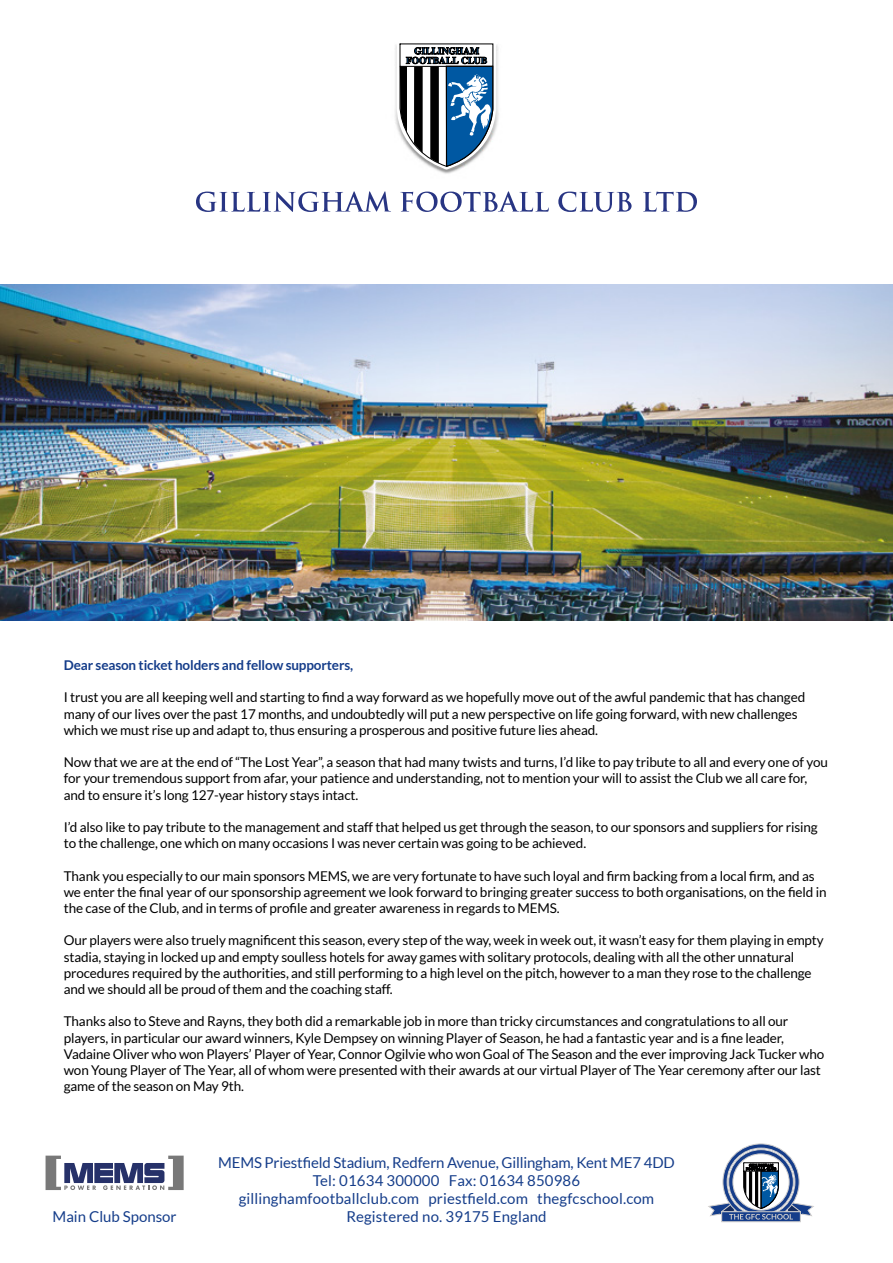
<style>
.page{position:relative;width:893px;height:1263px;background:#fff}
.page>*{position:absolute;margin:0;border:0;box-sizing:border-box;transform-origin:0 0}
.t1{font:15px/18px "Lato";letter-spacing:.01em;color:#153d8a;text-align:center}
.t2{font:13.5px/16.2px "Lato";letter-spacing:-.01em;color:#000}
.t3{font:700 13.5px "Lato";letter-spacing:-.01em;color:#153d8a}
</style>
<div class="page">
<svg style="left:397px;top:43px;width:99px;height:127px"></svg>
<svg style="left:46px;top:1155px;width:138px;height:35px"></svg>
<svg style="left:196px;top:191px;width:501px;height:21px"></svg>
<svg style="left:708px;top:1143px;width:106px;height:79px"></svg>
<img style="left:0;top:285px;width:893px;height:336px">
<p class="t3" style="left:64px;top:657px;width:291px">Dear season ticket holders and fellow supporters,</p>
<p class="t2" style="left:64px;top:689px;width:743px">I trust you are all keeping well and starting to find a way forward as we hopefully move out of the awful pandemic that has changed many of our lives over the past 17 months, and undoubtedly will put a new perspective on life going forward, with new challenges which we must rise up and adapt to, thus ensuring a prosperous and positive future lies ahead.</p>
<p class="t2" style="left:64px;top:754px;width:766px">Now that we are at the end of “The Lost Year”, a season that had many twists and turns, I’d like to pay tribute to all and every one of you for your tremendous support from afar, your patience and understanding, not to mention your will to assist the Club we all care for, and to ensure it’s long 127-year history stays intact.</p>
<p class="t2" style="left:64px;top:819px;width:756px">I’d also like to pay tribute to the management and staff that helped us get through the season, to our sponsors and suppliers for rising to the challenge, one which on many occasions I was never certain was going to be achieved.</p>
<p class="t2" style="left:64px;top:867px;width:764px">Thank you especially to our main sponsors MEMS, we are very fortunate to have such loyal and firm backing from a local firm, and as we enter the final year of our sponsorship agreement we look forward to bringing greater success to both organisations, on the field in the case of the Club, and in terms of profile and greater awareness in regards to MEMS.</p>
<p class="t2" style="left:64px;top:932px;width:761px">Our players were also truely magnificent this season, every step of the way, week in week out, it wasn’t easy for them playing in empty stadia, staying in locked up and empty soulless hotels for away games with solitary protocols, dealing with all the other unnatural procedures required by the authorities, and still performing to a high level on the pitch, however to a man they rose to the challenge and we should all be proud of them and the coaching staff.</p>
<p class="t2" style="left:64px;top:1013px;width:762px">Thanks also to Steve and Rayns, they both did a remarkable job in more than tricky circumstances and congratulations to all our players, in particular our award winners, Kyle Dempsey on winning Player of Season, he had a fantastic year and is a fine leader, Vadaine Oliver who won Players’ Player of Year, Connor Ogilvie who won Goal of The Season and the ever improving Jack Tucker who won Young Player of The Year, all of whom were presented with their awards at our virtual Player of The Year ceremony after our last game of the season on May 9th.</p>
<p class="t1" style="left:53px;top:1207px;width:126px">Main Club Sponsor</p>
<p class="t1" style="left:218px;top:1153px;width:458px">MEMS Priestfield Stadium, Redfern Avenue, Gillingham, Kent ME7 4DD Tel: 01634 300000 Fax: 01634 850986<br>gillinghamfootballclub.com priestfield.com thegfcschool.com Registered no. 39175 England</p>
</div>
